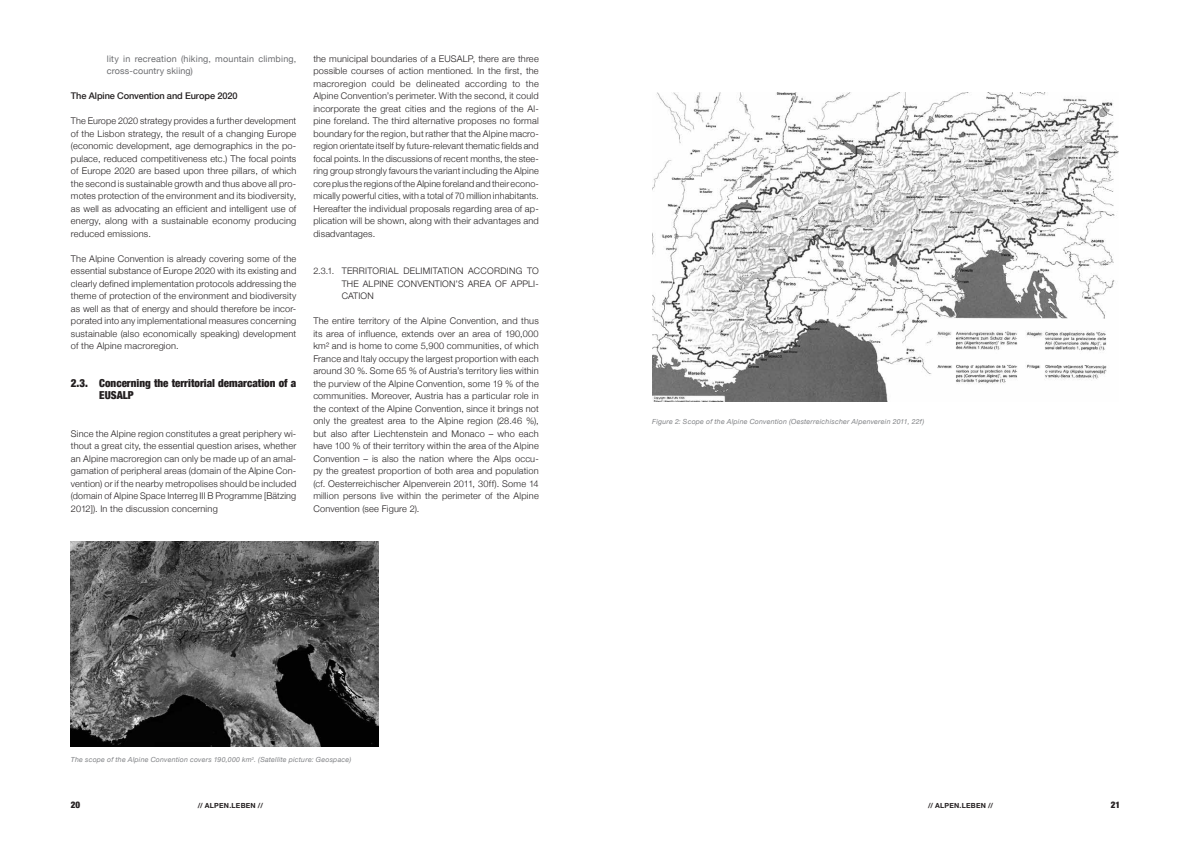
<style>
.page{position:relative;width:1191px;height:842px;background:#fff}
.page>*{position:absolute;margin:0;border:0;box-sizing:border-box;transform-origin:0 0}
.t1{font:900 condensed 11px/12.5px "Helvetica Neue";color:#231f20}
.t2{font:300 9.2px/12.5px "Helvetica Neue";letter-spacing:.02em;color:#231f20;text-align:justify}
.t3{font:500 9.2px "Helvetica Neue";letter-spacing:-.01em;color:#231f20}
.t4{font:300 9px "Helvetica Neue";color:#231f20}
.t5{font:9px/12.5px "Helvetica Neue";letter-spacing:.02em;color:#6c6d70}
.t6{font:900 condensed 9px "Helvetica Neue";color:#231f20}
.t7{font:italic 7px "Helvetica Neue";letter-spacing:.03em;color:#808285}
.t8{font:700 7px "Helvetica Neue";letter-spacing:.035em;color:#231f20}
</style>
<div class="page">
<img style="left:652px;top:92px;width:466px;height:310px">
<img style="left:71px;top:542px;width:307px;height:204px">
<p class="t5" style="left:107px;top:52px;width:191px">lity in recreation (hiking, mountain climbing, cross-country skiing)</p>
<p class="t3" style="left:71px;top:91px;width:168px">The Alpine Convention and Europe 2020</p>
<p class="t2" style="left:71px;top:115px;width:227px">The Europe 2020 strategy provides a further development of the Lisbon strategy, the result of a changing Europe (economic development, age demographics in the po&shy;pulace, reduced competitiveness etc.) The focal points of Europe 2020 are based upon three pillars, of which the second is sustainable growth and thus above all pro&shy;motes protection of the environment and its biodiversity, as well as advocating an efficient and intelligent use of energy, along with a sustainable economy producing reduced emissions.</p>
<p class="t2" style="left:71px;top:252px;width:227px">The Alpine Convention is already covering some of the essential substance of Europe 2020 with its existing and clearly defined implementation protocols addressing the theme of protection of the environment and biodiversity as well as that of energy and should therefore be incor&shy;porated into any implementational measures concerning sustainable (also economically speaking) development of the Alpine macroregion.</p>
<p class="t1" style="left:99px;top:377px;width:199px;text-indent:-28px">2.3. Concerning the territorial demarcation of a<br>EUSALP</p>
<p class="t2" style="left:71px;top:427px;width:227px">Since the Alpine region constitutes a great periphery wi&shy;thout a great city, the essential question arises, whether an Alpine macroregion can only be made up of an amal&shy;gamation of peripheral areas (domain of the Alpine Con&shy;vention) or if the nearby metropolises should be included (domain of Alpine Space Interreg III B Programme [Bätzing 2012]). In the discussion concerning</p>
<p class="t2" style="left:313px;top:52px;width:227px">the municipal boundaries of a EUSALP, there are three possible courses of action mentioned. In the first, the macroregion could be delineated according to the Alpine Convention’s perimeter. With the second, it could incorporate the great cities and the regions of the Al&shy;pine foreland. The third alternative proposes no formal boundary for the region, but rather that the Alpine macro&shy;region orientate itself by future-relevant thematic fields and focal points. In the discussions of recent months, the stee&shy;ring group strongly favours the variant including the Alpine core plus the regions of the Alpine foreland and their econo&shy;mically powerful cities, with a total of 70 million inhabitants.<br>Hereafter the individual proposals regarding area of ap&shy;plication will be shown, along with their advantages and disadvantages.</p>
<p class="t4" style="left:313px;top:266px;width:40px">2.3.1. Territorial</p>
<p class="t4" style="left:403px;top:266px;width:6px">delimitation</p>
<p class="t4" style="left:468px;top:266px;width:7px">according</p>
<p class="t4" style="left:527px;top:266px;width:7px">to</p>
<p class="t4" style="left:342px;top:278px;width:7px">the</p>
<p class="t4" style="left:363px;top:278px;width:12px">Alpine</p>
<p class="t4" style="left:397px;top:278px;width:14px">Convention</p>
<p class="t4" style="left:455px;top:278px;width:20px">’s area</p>
<p class="t4" style="left:495px;top:278px;width:22px">of appli</p>
<p class="t4" style="left:535px;top:278px;width:5px">-</p>
<p class="t4" style="left:342px;top:291px;width:7px">cation</p>
<p class="t2" style="left:313px;top:315px;width:227px">The entire territory of the Alpine Convention, and thus its area of influence, extends over an area of 190,000 km² and is home to come 5,900 communities, of which France and Italy occupy the largest proportion with each around 30 %. Some 65 % of Austria’s territory lies within the purview of the Alpine Convention, some 19 % of the communities. Moreover, Austria has a particular role in the context of the Alpine Convention, since it brings not only the greatest area to the Alpine region (28.46 %), but also after Liechtenstein and Monaco – who each have 100 % of their territory within the area of the Alpine Convention – is also the nation where the Alps occu&shy;py the greatest proportion of both area and population (cf. Oesterreichischer Alpenverein 2011, 30ff). Some 14 million persons live within the perimeter of the Alpine Convention (see Figure 2).</p>
<p class="t7" style="left:71px;top:755px;width:282px">The scope of the Alpine Convention covers 190,000 km<sup>2</sup>. (Satellite picture: Geospace)</p>
<p class="t7" style="left:652px;top:418px;width:273px">Figure 2: Scope of the Alpine Convention (Oesterreichischer Alpenverein 2011, 22f)</p>
<p class="t6" style="left:71px;top:799px;width:11px">20</p>
<p class="t8" style="left:198px;top:801px;width:67px">// ALPEN.LEBEN //</p>
<p class="t8" style="left:928px;top:801px;width:67px">// ALPEN.LEBEN //</p>
<p class="t6" style="left:1110px;top:799px;width:11px">21</p>
</div>
